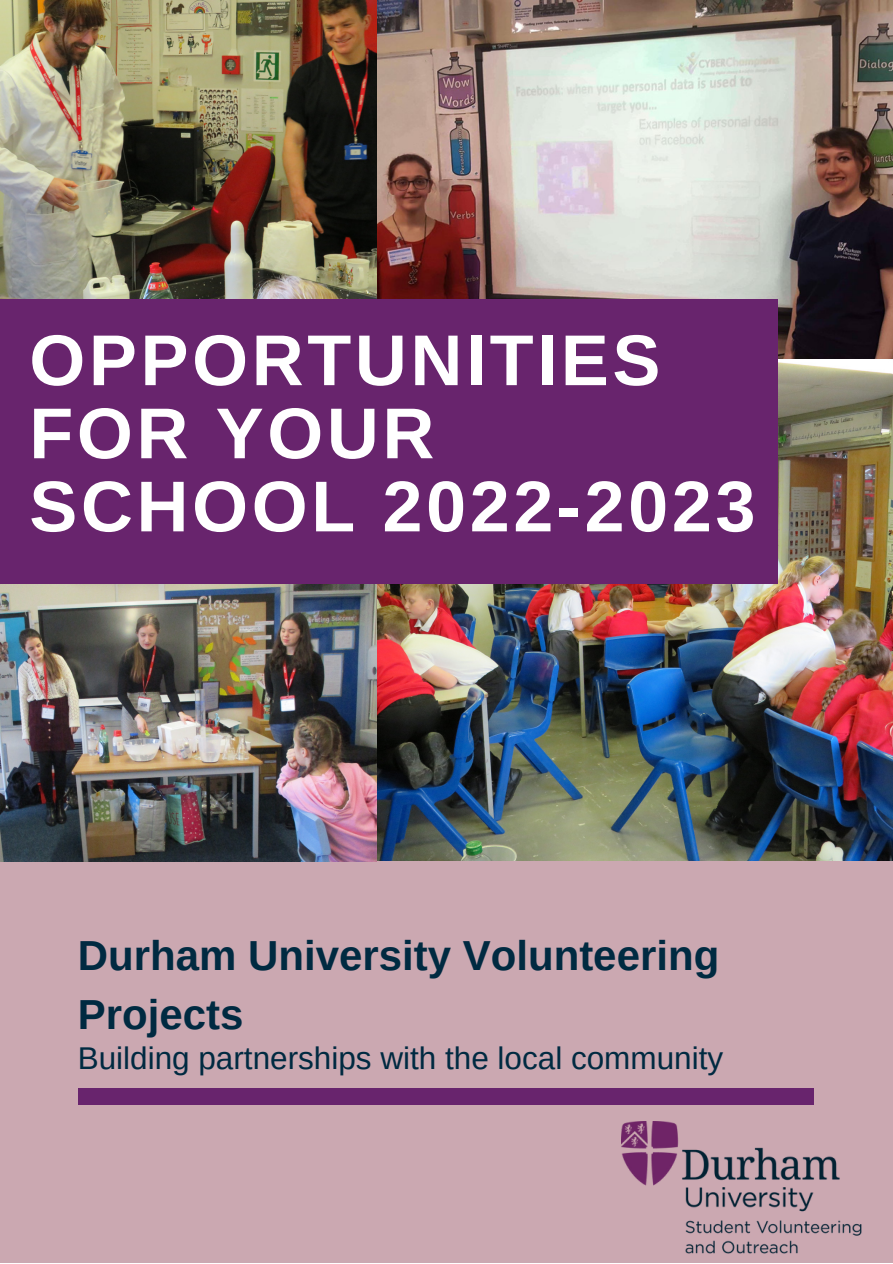
<style>
.page{position:relative;width:893px;height:1264px;background:#fff}
.page>*{position:absolute;margin:0;border:0;box-sizing:border-box;transform-origin:0 0}
.t1{font:700 72px/73.1px "Arimo";letter-spacing:.05em;color:#fff}
.t2{font:700 42px/58.5px "Arimo";color:#002a41}
.t3{font:31.5px "Arimo";color:#002a41}
</style>
<div class="page">
<div style="left:0;top:0;width:892px;height:1262px;background:#cba8b1"></div>
<img style="left:376px;top:0;width:516px;height:359px">
<img style="left:376px;top:359px;width:516px;height:501px">
<img style="left:0;top:0;width:376px;height:299px">
<img style="left:0;top:584px;width:376px;height:277px">
<div style="left:0;top:299px;width:777px;height:285px;background:#68246d"></div>
<div style="left:78px;top:1088px;width:735px;height:16px;background:#68246d"></div>
<img style="left:621px;top:1121px;width:241px;height:133px">
<h1 class="t1" style="left:29px;top:323px;width:727px">OPPORTUNITIES<br>FOR YOUR<br>SCHOOL 2022-2023</h1>
<h2 class="t2" style="left:78px;top:926px;width:643px">Durham University Volunteering<br>Projects</h2>
<p class="t3" style="left:78px;top:1040px;width:647px">Building partnerships with the local community</p>
</div>
